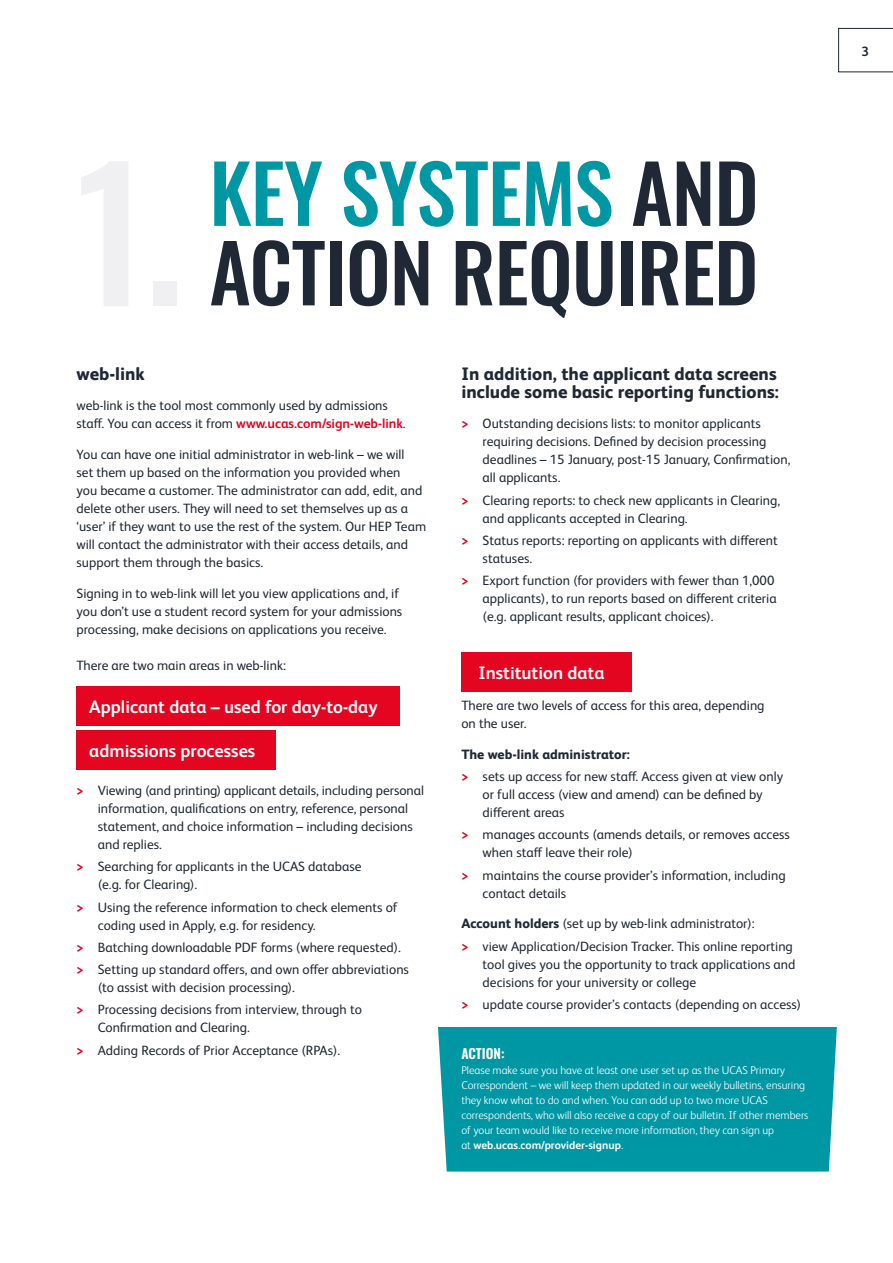
<style>
.page{position:relative;width:893px;height:1263px;background:#fff}
.page>*{position:absolute;margin:0;border:0;box-sizing:border-box;transform-origin:0 0}
.t1{font:500 79.5px/79.5px "Oswald";letter-spacing:-.01em;color:#1f2834}
.t2{font:800 18px/18px "FS Albert Pro";color:#1f2834}
.t3{font:700 18px "FS Albert Pro";color:#fff}
.t4{font:13.5px/18px "FS Albert Pro";color:#1f2834}
.t5{font:600 13.5px "Oswald";color:#fff}
.t6{font:700 13.5px "FS Albert Pro";color:#1f2834}
.t7{font:300 11.25px/15px "FS Albert Pro";color:#fff}
.s1{color:#0097a5}
.s2{font-weight:700;color:#e40521}
.s3{font-weight:800}
.s4{font-weight:700}
</style>
<div class="page">
<div style="left:438px;top:1027px;width:399px;height:144px;background:#0097a5"></div>
<svg style="left:838px;top:28px;width:55px;height:44px"></svg>
<div style="left:77px;top:687px;width:323px;height:39px;background:#e40521"></div>
<div style="left:77px;top:730px;width:199px;height:40px;background:#e40521"></div>
<div style="left:461px;top:653px;width:170px;height:39px;background:#e40521"></div>
<h1 class="t1" style="left:209px;top:159px;width:551px"><span class="s1">KEY SYSTEMS</span> AND<br>ACTION REQUIRED</h1>
<h2 class="t2" style="left:77px;top:363px;width:70px">web-link</h2>
<p class="t4" style="left:77px;top:396px;width:331px">web-link is the tool most commonly used by admissions staff. You can access it from <span class="s2">www.ucas.com/sign-web-link</span>.</p>
<p class="t4" style="left:77px;top:444px;width:351px">You can have one initial administrator in web-link – we will<br>set them up based on the information you provided when<br>you became a customer. The administrator can add, edit, and delete other users. They will need to set themselves up as a ‘user’ if they want to use the rest of the system. Our HEP Team will contact the administrator with their access details, and support them through the basics.</p>
<p class="t4" style="left:77px;top:583px;width:327px">Signing in to web-link will let you view applications and, if you don’t use a student record system for your admissions processing, make decisions on applications you receive.</p>
<p class="t4" style="left:77px;top:655px;width:211px">There are two main areas in web-link:</p>
<h2 class="t3" style="left:89px;top:694px;width:290px">Applicant data – used for day-to-day</h2>
<h2 class="t3" style="left:89px;top:738px;width:168px">admissions processes</h2>
<p class="t4" style="left:98px;top:780px;width:328px;text-indent:-21px"><span class="s2">&gt;</span> Viewing (and printing) applicant details, including personal information, qualifications on entry, reference, personal statement, and choice information – including decisions and replies.</p>
<p class="t4" style="left:98px;top:857px;width:265px;text-indent:-21px"><span class="s2">&gt;</span> Searching for applicants in the UCAS database (e.g. for Clearing).</p>
<p class="t4" style="left:98px;top:897px;width:301px;text-indent:-21px"><span class="s2">&gt;</span> Using the reference information to check elements of coding used in Apply, e.g. for residency.</p>
<p class="t4" style="left:77px;top:935px;width:334px;line-height:22.2px"><span class="s2">&gt;</span> Batching downloadable PDF forms (where requested). <span class="s2">&gt;</span> Setting up standard offers, and own offer abbreviations</p>
<p class="t4" style="left:77px;top:975px;width:287px;line-height:22.2px;text-indent:21px">(to assist with decision processing).<br><span class="s2">&gt;</span> Processing decisions from interview, through to</p>
<p class="t4" style="left:77px;top:1016px;width:265px;line-height:22.2px;text-indent:21px">Confirmation and Clearing.<br><span class="s2">&gt;</span> Adding Records of Prior Acceptance (RPAs).</p>
<h2 class="t2" style="left:461px;top:363px;width:319px">In addition, the applicant data screens include some basic reporting functions:</h2>
<p class="t4" style="left:483px;top:414px;width:309px;text-indent:-21px"><span class="s2">&gt;</span> Outstanding decisions lists: to monitor applicants requiring decisions. Defined by decision processing deadlines – 15 January, post-15 January, Confirmation, all applicants.</p>
<p class="t4" style="left:483px;top:490px;width:299px;text-indent:-21px"><span class="s2">&gt;</span> Clearing reports: to check new applicants in Clearing, and applicants accepted in Clearing.</p>
<p class="t4" style="left:483px;top:530px;width:297px;text-indent:-21px"><span class="s2">&gt;</span> Status reports: reporting on applicants with different statuses.</p>
<p class="t4" style="left:483px;top:570px;width:296px;text-indent:-21px"><span class="s2">&gt;</span> Export function (for providers with fewer than 1,000 applicants), to run reports based on different criteria (e.g. applicant results, applicant choices).</p>
<h2 class="t3" style="left:478px;top:660px;width:127px">Institution data</h2>
<p class="t4" style="left:461px;top:695px;width:305px">There are two levels of access for this area, depending on the user.</p>
<p class="t4" style="left:461px;top:742px;width:323px;line-height:22.2px"><span class="s3">The web-link administrator:<br></span><span class="s2">&gt;</span> sets up access for new staff. Access given at view only</p>
<p class="t4" style="left:483px;top:784px;width:281px">or full access (view and amend) can be defined by different areas</p>
<p class="t4" style="left:483px;top:825px;width:309px;text-indent:-21px"><span class="s2">&gt;</span> manages accounts (amends details, or removes access when staff leave their role)</p>
<p class="t4" style="left:483px;top:865px;width:304px;text-indent:-21px"><span class="s2">&gt;</span> maintains the course provider’s information, including contact details</p>
<p class="t4" style="left:461px;top:912px;width:333px;line-height:22.2px"><span class="s3">Account holders</span> (set up by web-link administrator):<br><span class="s2">&gt;</span> view Application/Decision Tracker. This online reporting</p>
<p class="t4" style="left:483px;top:954px;width:314px">tool gives you the opportunity to track applications and decisions for your university or college</p>
<p class="t4" style="left:461px;top:994px;width:341px"><span class="s2">&gt;</span> update course provider’s contacts (depending on access)</p>
<p class="t5" style="left:461px;top:1046px;width:45px">ACTION:</p>
<p class="t7" style="left:461px;top:1062px;width:349px">Please make sure you have at least one user set up as the UCAS Primary Correspondent – we will keep them updated in our weekly bulletins, ensuring they know what to do and when. You can add up to two more UCAS correspondents, who will also receive a copy of our bulletin. If other members of your team would like to receive more information, they can sign up<br>at <span class="s4">web.ucas.com/provider-signup</span>.</p>
<p class="t6" style="left:861px;top:42px;width:9px">3</p>
</div>
